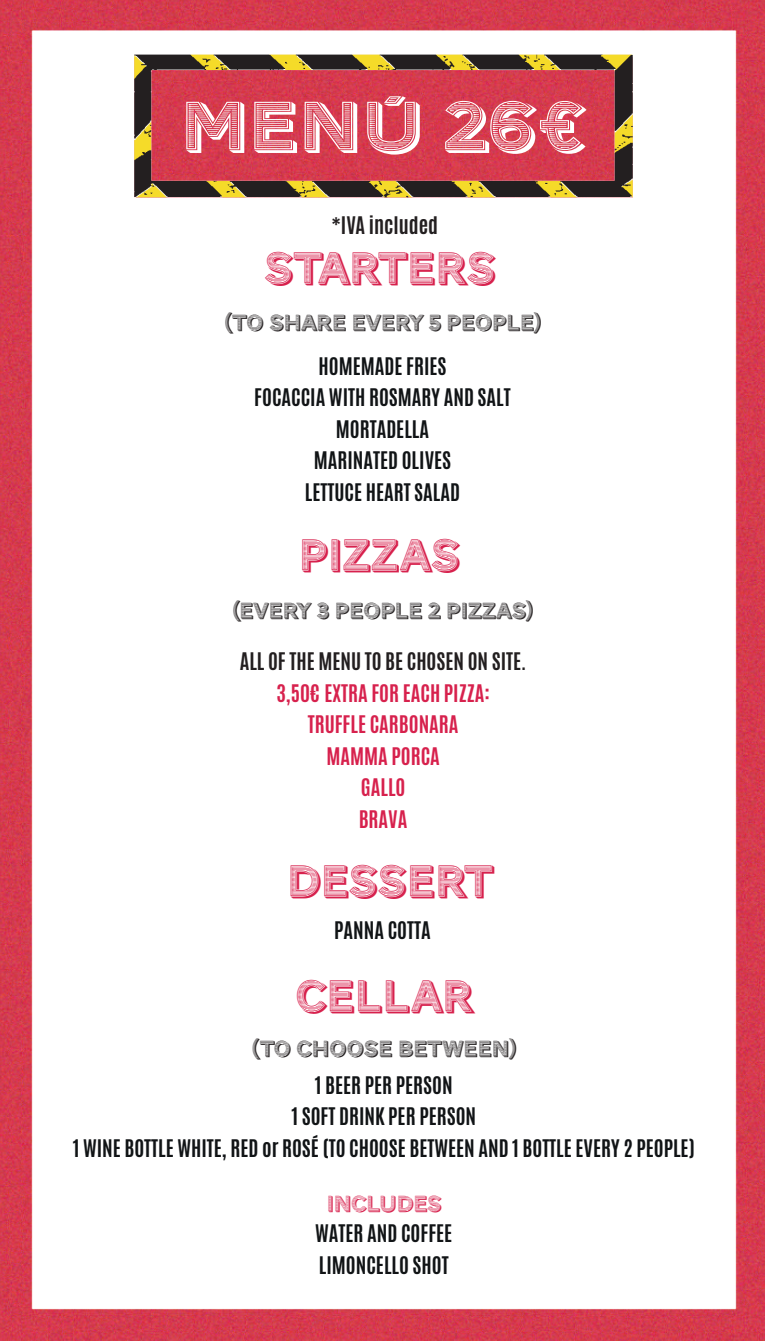
<style>
.page{position:relative;width:765px;height:1341px;background:#fff}
.page>*{position:absolute;margin:0;border:0;box-sizing:border-box;transform-origin:0 0}
.t1{font:70.42px "AW Conqueror Std Carved";color:#fff;scale:1.14 1}
.t2{font:45.45px "AW Conqueror Std Carved";color:#d7214d}
.t3{font:22.5px "AW Conqueror Std Carved";color:#231f20}
.t4{font:22.5px "AW Conqueror Std Carved";color:#d7214d}
.t5{font:700 20.25px/31.5px "Antonio";color:#111416;text-align:center}
.t6{font:700 20.25px/31.5px "Antonio";color:#d7214d;text-align:center}
.t7{font:700 20.25px "Antonio";color:#231f20}
</style>
<div class="page">
<img style="left:0;top:0;width:764px;height:1341px">
<img style="left:53px;top:0;width:660px;height:280px">
<h1 class="t1" style="left:179px;top:89px;width:356px">MENÚ 26€</h1>
<p class="t7" style="left:331px;top:210px;width:108px">*IVA included</p>
<h2 class="t2" style="left:262px;top:244px;width:234px">STARTERS</h2>
<p class="t3" style="left:224px;top:311px;width:318px">(TO SHARE EVERY 5 PEOPLE)</p>
<p class="t5" style="left:254px;top:350px;width:258px">HOMEMADE FRIES<br>FOCACCIA WITH ROSMARY AND SALT<br>MORTADELLA<br>MARINATED OLIVES<br>LETTUCE HEART SALAD</p>
<h2 class="t2" style="left:298px;top:531px;width:162px">PIZZAS</h2>
<p class="t3" style="left:232px;top:599px;width:302px">(EVERY 3 PEOPLE 2 PIZZAS)</p>
<p class="t7" style="left:239px;top:646px;width:288px">ALL OF THE MENU TO BE CHOSEN ON SITE.</p>
<p class="t6" style="left:276px;top:678px;width:215px">3,50€ EXTRA FOR EACH PIZZA:<br>TRUFFLE CARBONARA<br>MAMMA PORCA<br>GALLO<br>BRAVA</p>
<h2 class="t2" style="left:286px;top:857px;width:207px">DESSERT</h2>
<p class="t5" style="left:334px;top:914px;width:98px">PANNA COTTA</p>
<h2 class="t2" style="left:295px;top:972px;width:179px">CELLAR</h2>
<p class="t3" style="left:251px;top:1037px;width:266px">(TO CHOOSE BETWEEN)</p>
<p class="t5" style="left:73px;top:1069px;width:623px">1 BEER PER PERSON<br>1 SOFT DRINK PER PERSON<br>1 WINE BOTTLE WHITE, RED or ROSÉ (TO CHOOSE BETWEEN AND 1 BOTTLE EVERY 2 PEOPLE)</p>
<p class="t4" style="left:326px;top:1191px;width:116px">INCLUDES</p>
<p class="t5" style="left:315px;top:1218px;width:139px;text-align:left">WATER AND COFFEE<br>LIMONCELLO SHOT</p>
</div>
